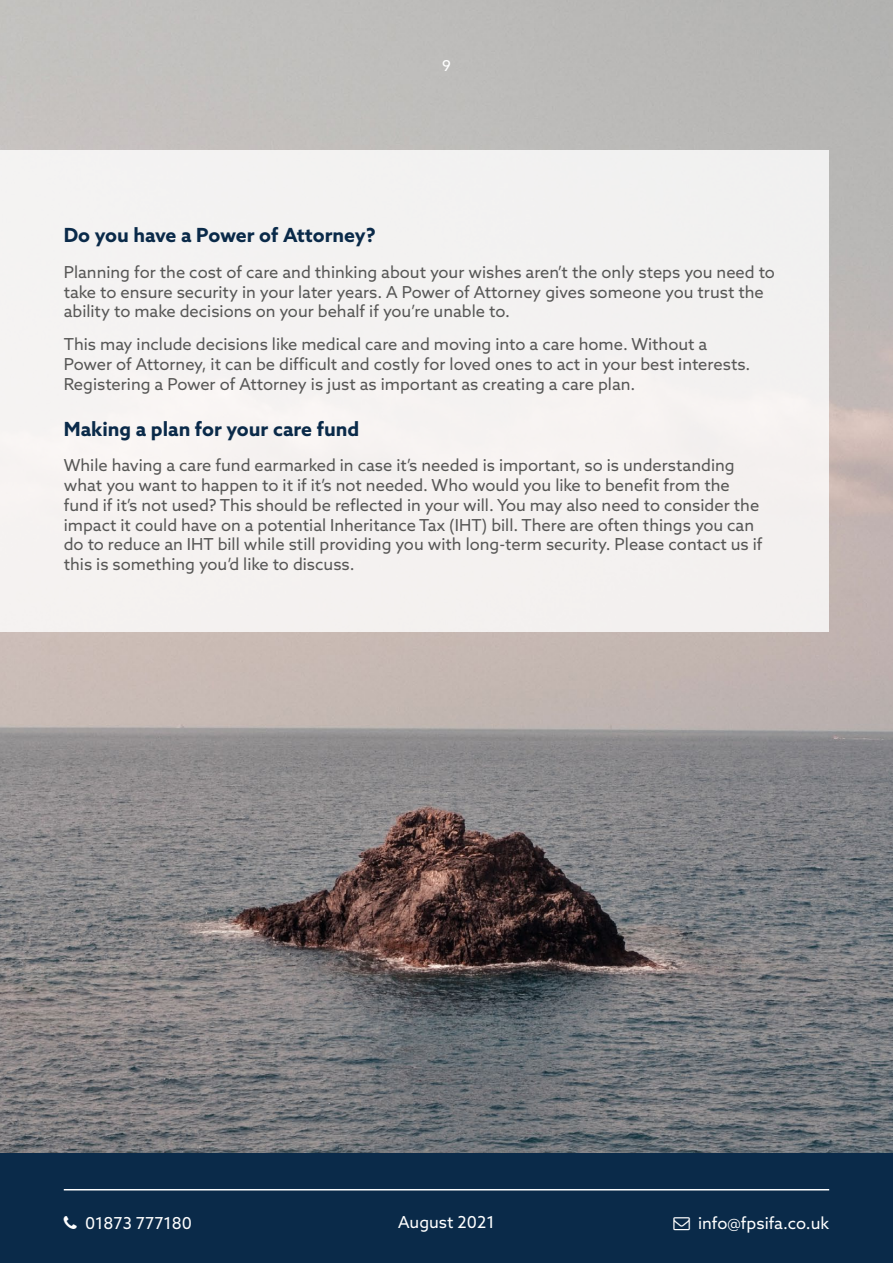
<style>
.page{position:relative;width:893px;height:1263px;background:#fff}
.page>*{position:absolute;margin:0;border:0;box-sizing:border-box;transform-origin:0 0}
.t1{font:700 19.5px "Azo Sans";color:#0a2a49}
.t2{font:16.5px/19.8px "Azo Sans";color:#575756}
.t3{font:16.5px "Azo Sans";color:#fff}
.t4{font:15px "Azo Sans";color:#fff}
</style>
<div class="page">
<img style="left:0;top:0;width:893px;height:1153px">
<div style="left:0;top:1153px;width:893px;height:110px;background:#0a2a49"></div>
<hr style="left:64px;top:1189px;width:765px;height:1px;background:#fff">
<div style="left:0;top:150px;width:829px;height:481px;background:#f4f2f1"></div>
<p class="t1" style="left:64px;top:222px;width:313px">Do you have a Power of Attorney?</p>
<p class="t4" style="left:442px;top:56px;width:10px">9</p>
<p class="t2" style="left:64px;top:262px;width:713px">Planning for the cost of care and thinking about your wishes aren’t the only steps you need to take to ensure security in your later years. A Power of Attorney gives someone you trust the ability to make decisions on your behalf if you’re unable to.</p>
<p class="t2" style="left:64px;top:334px;width:688px">This may include decisions like medical care and moving into a care home. Without a<br>Power of Attorney, it can be difficult and costly for loved ones to act in your best interests.<br>Registering a Power of Attorney is just as important as creating a care plan.</p>
<p class="t1" style="left:64px;top:416px;width:297px">Making a plan for your care fund</p>
<p class="t2" style="left:64px;top:455px;width:700px">While having a care fund earmarked in case it’s needed is important, so is understanding what you want to happen to it if it’s not needed. Who would you like to benefit from the fund if it’s not used? This should be reflected in your will. You may also need to consider the impact it could have on a potential Inheritance Tax (IHT) bill. There are often things you can do to reduce an IHT bill while still providing you with long-term security. Please contact us if this is something you’d like to discuss.</p>
<p class="t3" style="left:398px;top:1211px;width:98px">August 2021</p>
<p class="t3" style="left:85px;top:1212px;width:109px">01873 777180</p>
<p class="t3" style="left:698px;top:1212px;width:133px">info@fpsifa.co.uk</p>
</div>
